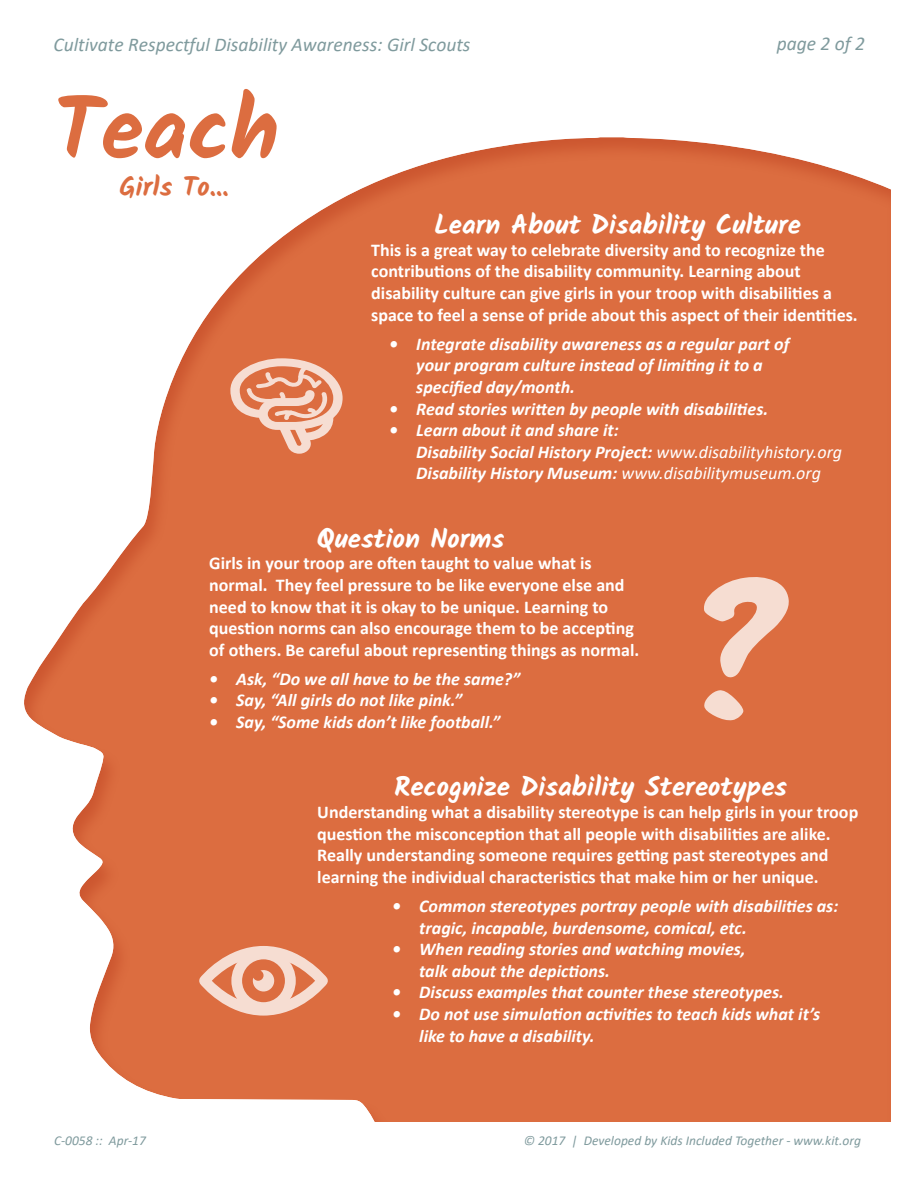
<style>
.page{position:relative;width:918px;height:1188px;background:#fff}
.page>*{position:absolute;margin:0;border:0;box-sizing:border-box;transform-origin:0 0}
.t1{font:700 87px "Kalam";color:#dc6d40}
.t2{font:700 27px "Kalam";color:#fff}
.t3{font:700 27px "Kalam";color:#dc6d40}
.t4{font:italic 19.5px "Calibri";color:#7f9a9d}
.t5{font:700 18px/21.6px "Calibri";color:#fff}
.t6{font:italic 700 18px/21.6px "Calibri";color:#fff}
.t7{font:italic 13.5px "Calibri";color:#7f9a9d}
.s1{font-weight:400}
</style>
<div class="page">
<div style="left:10px;top:103px;width:883px;height:1021px;background:#c9613d;opacity:.33"></div>
<svg style="left:230px;top:358px;width:113px;height:96px;background:#e69979"></svg>
<svg style="left:703px;top:576px;width:86px;height:145px;background:#e6997a"></svg>
<svg style="left:199px;top:946px;width:129px;height:70px;background:#e8a386"></svg>
<p class="t4" style="left:54px;top:31px;width:418px">Cultivate Respectful Disability Awareness: Girl Scouts</p>
<p class="t4" style="left:777px;top:30px;width:90px">page 2 of2</p>
<h1 class="t1" style="left:54px;top:78px;width:227px">Teach</h1>
<p class="t3" style="left:120px;top:171px;width:111px">Girls To...</p>
<p class="t2" style="left:434px;top:209px;width:368px">Learn About Disability Culture</p>
<p class="t5" style="left:371px;top:239px;width:488px">This is a great way to celebrate diversity and to recognize the contributions of the disability community. Learning about disability culture can give girls in your troop with disabilities a space to feel a sense of pride about this aspect of their identities.</p>
<p class="t6" style="left:389px;top:332px;width:402px">• Integrate disability awareness as a regular part of</p>
<p class="t6" style="left:416px;top:354px;width:348px">your program culture instead oflimiting it to a</p>
<p class="t6" style="left:416px;top:376px;width:160px">specified day/month.</p>
<p class="t6" style="left:389px;top:397px;width:381px">• Read stories written by people with disabilities.</p>
<p class="t6" style="left:416px;top:419px;width:427px;text-indent:-27px">• Learn about it and share it:<br>Disability Social History Project: <span class="s1">www.disabilityhistory.org<br></span>Disability History Museum: <span class="s1">www.disabilitymuseum.org</span></p>
<h2 class="t2" style="left:317px;top:523px;width:189px">Question Norms</h2>
<p class="t5" style="left:209px;top:552px;width:432px">Girls in your troop are often taught to value what is normal. They feel pressure to be like everyone else and need to know that it is okay to be unique. Learning to question norms can also encourage them to be accepting of others. Be careful about representing things as normal.</p>
<p class="t6" style="left:209px;top:667px;width:313px">• Ask, “Do we all have to be the same?”</p>
<p class="t6" style="left:209px;top:689px;width:254px">• Say, “All girls do not like pink.”</p>
<p class="t6" style="left:209px;top:711px;width:293px">• Say, “Some kids don’t like football.”</p>
<h2 class="t2" style="left:394px;top:771px;width:394px">Recognize Disability Stereotypes</h2>
<p class="t5" style="left:317px;top:801px;width:543px">Understanding what a disability stereotype is can help girls in your troop question the misconception that all people with disabilities are alike.<br>Really understanding someone requires getting past stereotypes and learning the individual characteristics that make him or her unique.</p>
<p class="t6" style="left:419px;top:895px;width:421px;text-indent:-27px">• Common stereotypes portray people with disabilities as: tragic, incapable, burdensome, comical, etc.</p>
<p class="t6" style="left:392px;top:938px;width:355px">• When reading stories and watching movies,</p>
<p class="t6" style="left:419px;top:959px;width:192px">talk about the depictions.</p>
<p class="t6" style="left:392px;top:981px;width:393px">• Discuss examples that counter these stereotypes.</p>
<p class="t6" style="left:419px;top:1003px;width:403px;text-indent:-27px">• Do not use simulation activities to teach kids what it’s like to have a disability.</p>
<p class="t7" style="left:54px;top:1131px;width:93px">C-0058 :: Apr-17</p>
<p class="t7" style="left:524px;top:1131px;width:339px">© 2017 | Developed by Kids Included Together - www.kit.org</p>
</div>
